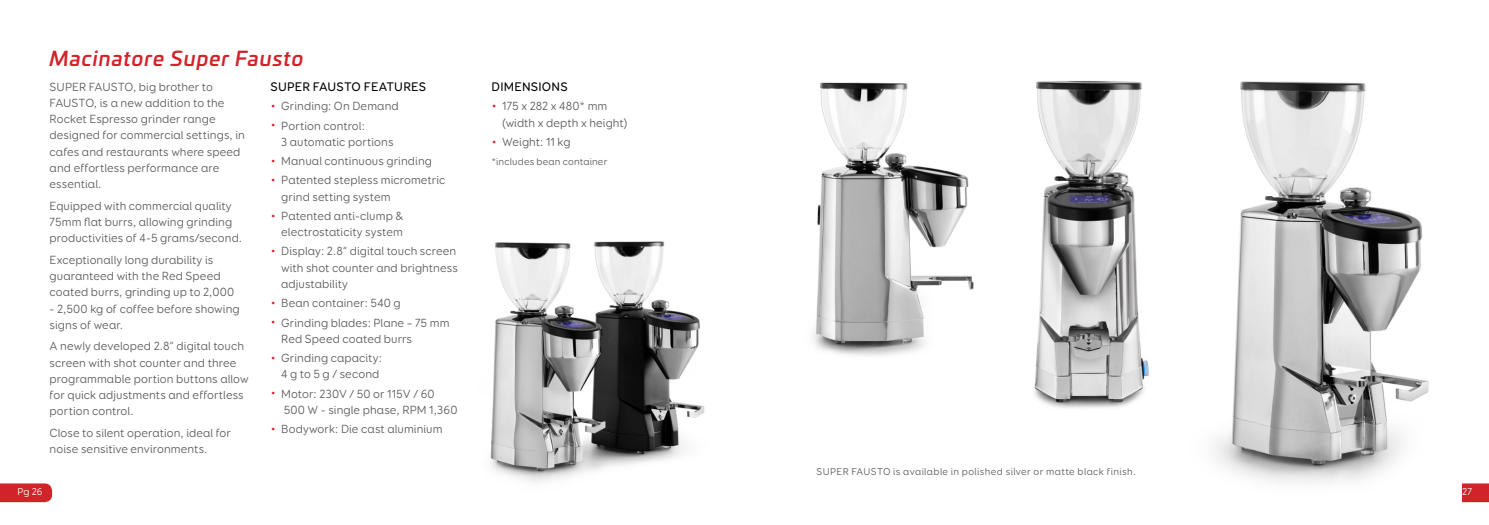
<style>
.page{position:relative;width:1489px;height:525px;background:#fff}
.page>*{position:absolute;margin:0;border:0;box-sizing:border-box;transform-origin:0 0}
.t1{font:italic 500 20px "Univia Pro";letter-spacing:.05em;color:#d2232a}
.t2{font:500 12.5px "Booster Next FY";letter-spacing:.015em;color:#000}
.t3{font:11.88px/16.2px "Booster Next FY";letter-spacing:.005em;color:#58595b}
.t4{font:10px "Booster Next FY";letter-spacing:.035em;color:#58595b}
.t5{font:10px "Booster Next FY";letter-spacing:.015em;color:#58595b}
.t6{font:10px "Booster Next FY";letter-spacing:.005em;color:#fff}
.s1{color:#d2232a}
</style>
<div class="page">
<svg style="left:1462px;top:483px;width:26px;height:19px"></svg>
<svg style="left:0;top:483px;width:52px;height:19px"></svg>
<img style="left:490px;top:241px;width:215px;height:241px">
<img style="left:1034px;top:80px;width:115px;height:328px">
<img style="left:813px;top:82px;width:161px;height:274px">
<img style="left:1214px;top:81px;width:215px;height:401px">
<h1 class="t1" style="left:50px;top:43px;width:255px">Macinatore Super Fausto</h1>
<p class="t3" style="left:50px;top:78px;width:197px">SUPER FAUSTO, big brother to<br>FAUSTO, is a new addition to the<br>Rocket Espresso grinder range designed for commercial settings, in cafes and restaurants where speed and effortless performance are essential.</p>
<p class="t3" style="left:50px;top:197px;width:194px">Equipped with commercial quality<br>75mm flat burrs, allowing grinding productivities of 4-5 grams/second.</p>
<p class="t3" style="left:50px;top:251px;width:186px">Exceptionally long durability is guaranteed with the Red Speed coated burrs, grinding up to 2,000</p>
<p class="t3" style="left:50px;top:300px;width:192px">- 2,500 kg of coffee before showing signs of wear.</p>
<p class="t3" style="left:50px;top:338px;width:200px">A newly developed 2.8” digital touch screen with shot counter and three programmable portion buttons allow for quick adjustments and effortless portion control.</p>
<p class="t3" style="left:50px;top:424px;width:183px">Close to silent operation, ideal for noise sensitive environments.</p>
<p class="t2" style="left:270px;top:79px;width:157px">SUPER FAUSTO FEATURES</p>
<p class="t3" style="left:270px;top:98px;width:130px"><span class="s1">•</span> Grinding: On Demand</p>
<p class="t3" style="left:281px;top:117px;width:114px;text-indent:-11px"><span class="s1">•</span> Portion control:<br>3 automatic portions</p>
<p class="t3" style="left:270px;top:153px;width:163px"><span class="s1">•</span> Manual continuous grinding</p>
<p class="t3" style="left:281px;top:172px;width:166px;text-indent:-11px"><span class="s1">•</span> Patented stepless micrometric grind setting system</p>
<p class="t3" style="left:270px;top:207px;width:134px;text-align:right"><span class="s1">•</span> Patented anti-clump &amp; electrostaticity system</p>
<p class="t3" style="left:281px;top:243px;width:178px;text-indent:-11px"><span class="s1">•</span> Display: 2.8” digital touch screen with shot counter and brightness adjustability</p>
<p class="t3" style="left:270px;top:295px;width:132px"><span class="s1">•</span> Bean container: 540 g</p>
<p class="t3" style="left:281px;top:314px;width:170px;text-indent:-11px"><span class="s1">•</span> Grinding blades: Plane – 75 mm<br>Red Speed coated burrs</p>
<p class="t3" style="left:270px;top:349px;width:113px;text-align:right"><span class="s1">•</span> Grinding capacity:<br>4 g to 5 g / second</p>
<p class="t3" style="left:284px;top:385px;width:175px;text-indent:-13px"><span class="s1">•</span> Motor: 230V / 50 or 115V / 60<br>500 W - single phase, RPM 1,360</p>
<p class="t3" style="left:270px;top:420px;width:173px"><span class="s1">•</span> Bodywork: Die cast aluminium</p>
<p class="t2" style="left:491px;top:79px;width:78px">DIMENSIONS</p>
<p class="t3" style="left:502px;top:98px;width:127px;text-indent:-11px"><span class="s1">•</span> 175 x 282 x 480* mm (width x depth x height)</p>
<p class="t3" style="left:491px;top:133px;width:81px"><span class="s1">•</span> Weight: 11 kg</p>
<p class="t5" style="left:491px;top:155px;width:117px">*includes bean container</p>
<p class="t4" style="left:816px;top:465px;width:321px">SUPER FAUSTO is available in polished silver or matte black finish.</p>
<p class="t6" style="left:17px;top:485px;width:27px">Pg 26</p>
<p class="t6" style="left:1447px;top:485px;width:26px">Pg 27</p>
</div>
